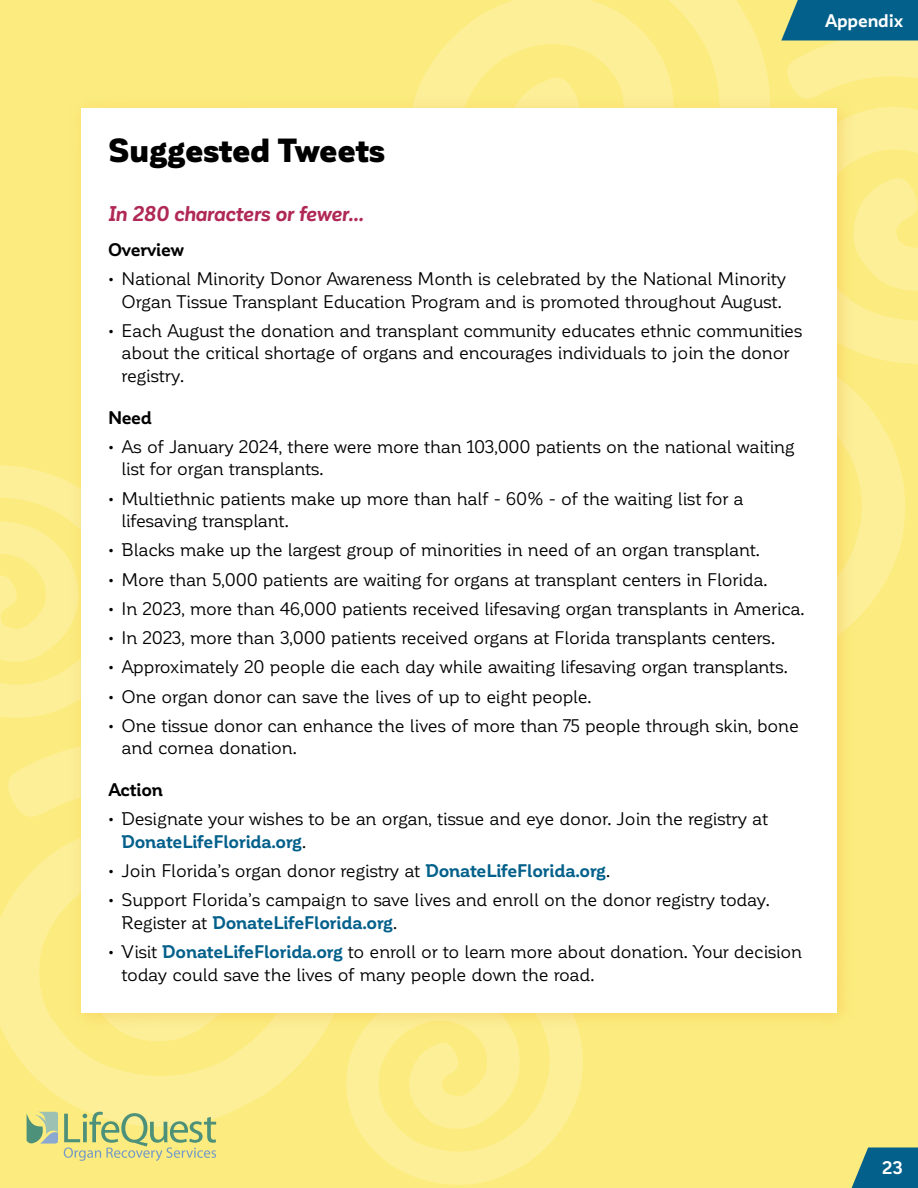
<style>
.page{position:relative;width:918px;height:1188px;background:#fcec7f}
.page>*{position:absolute;margin:0;border:0;box-sizing:border-box;transform-origin:0 0}
.t1{font:900 33px "Corporative Sans";letter-spacing:-.01em;color:#000}
.t2{font:italic 700 21px "Corporative Sans Alt";letter-spacing:-.01em;color:#b02857}
.t3{font:18px/22.5px "Corporative Soft";letter-spacing:-.02em;color:#000}
.t4{font:700 18px "Corporative Soft";letter-spacing:-.015em;color:#000}
.t5{font:700 18px "Corporative Sans";letter-spacing:-.01em;color:#fff}
.s1{font-weight:700;color:#03608b}
</style>
<div class="page">
<svg style="left:0;top:749px;width:325px;height:378px;fill:#fcef98"></svg>
<svg style="left:0;top:465px;width:69px;height:253px"></svg>
<svg style="left:416px;top:0;width:354px;height:96px;fill:#fcef98"></svg>
<svg style="left:781px;top:40px;width:137px;height:324px;fill:#fcef98"></svg>
<svg style="left:855px;top:338px;width:50px;height:282px;fill:#fcef98"></svg>
<svg style="left:346px;top:1030px;width:237px;height:155px;fill:#fcef98"></svg>
<div style="left:781px;top:0;width:137px;height:40px;background:#03608b"></div>
<svg style="left:27px;top:1112px;width:31px;height:32px"></svg>
<svg style="left:64px;top:1112px;width:152px;height:49px"></svg>
<svg style="left:852px;top:1148px;width:66px;height:40px;background:#207089"></svg>
<div style="left:69px;top:96px;width:786px;height:934px;background:#f1a01f;opacity:.3"></div>
<div style="left:81px;top:108px;width:756px;height:904px;background:#fff"></div>
<p class="t5" style="left:825px;top:11px;width:79px">Appendix</p>
<h1 class="t1" style="left:108px;top:132px;width:279px">Suggested Tweets</h1>
<p class="t2" style="left:108px;top:202px;width:257px">In 280 characters or fewer…</p>
<p class="t4" style="left:108px;top:240px;width:78px">Overview</p>
<p class="t3" style="left:108px;top:268px;width:680px;text-align:center">• National Minority Donor Awareness Month is celebrated by the National Minority<br>Organ Tissue Transplant Education Program and is promoted throughout August.</p>
<p class="t3" style="left:122px;top:319px;width:683px;text-indent:-14px">• Each August the donation and transplant community educates ethnic communities about the critical shortage of organs and encourages individuals to join the donor registry.</p>
<p class="t4" style="left:108px;top:408px;width:45px">Need</p>
<p class="t3" style="left:122px;top:436px;width:675px;text-indent:-14px">• As of January 2024, there were more than 103,000 patients on the national waiting list for organ transplants.</p>
<p class="t3" style="left:122px;top:487px;width:624px;text-indent:-14px">• Multiethnic patients make up more than half - 60% - of the waiting list for a lifesaving transplant.</p>
<p class="t3" style="left:108px;top:539px;width:654px">• Blacks make up the largest group of minorities in need of an organ transplant.</p>
<p class="t3" style="left:108px;top:568px;width:661px">• More than 5,000 patients are waiting for organs at transplant centers in Florida.</p>
<p class="t3" style="left:108px;top:598px;width:698px">• In 2023, more than 46,000 patients received lifesaving organ transplants in America.</p>
<p class="t3" style="left:108px;top:627px;width:669px">• In 2023, more than 3,000 patients received organs at Florida transplants centers.</p>
<p class="t3" style="left:108px;top:656px;width:681px">• Approximately 20 people die each day while awaiting lifesaving organ transplants.</p>
<p class="t3" style="left:108px;top:685px;width:485px">• One organ donor can save the lives of up to eight people.</p>
<p class="t3" style="left:122px;top:715px;width:679px;text-indent:-14px">• One tissue donor can enhance the lives of more than 75 people through skin, bone and cornea donation.</p>
<p class="t4" style="left:108px;top:780px;width:57px">Action</p>
<p class="t3" style="left:122px;top:808px;width:648px;text-indent:-14px">• Designate your wishes to be an organ, tissue and eye donor. Join the registry at<br><span class="s1">DonateLifeFlorida.org</span>.</p>
<p class="t3" style="left:108px;top:860px;width:504px">• Join Florida’s organ donor registry at <span class="s1">DonateLifeFlorida.org</span>.</p>
<p class="t3" style="left:122px;top:889px;width:650px;text-indent:-14px">• Support Florida’s campaign to save lives and enroll on the donor registry today.<br>Register at <span class="s1">DonateLifeFlorida.org</span>.</p>
<p class="t3" style="left:122px;top:941px;width:682px;text-indent:-14px">• Visit <span class="s1">DonateLifeFlorida.org</span> to enroll or to learn more about donation. Your decision today could save the lives of many people down the road.</p>
<p class="t5" style="left:882px;top:1158px;width:23px">23</p>
</div>
